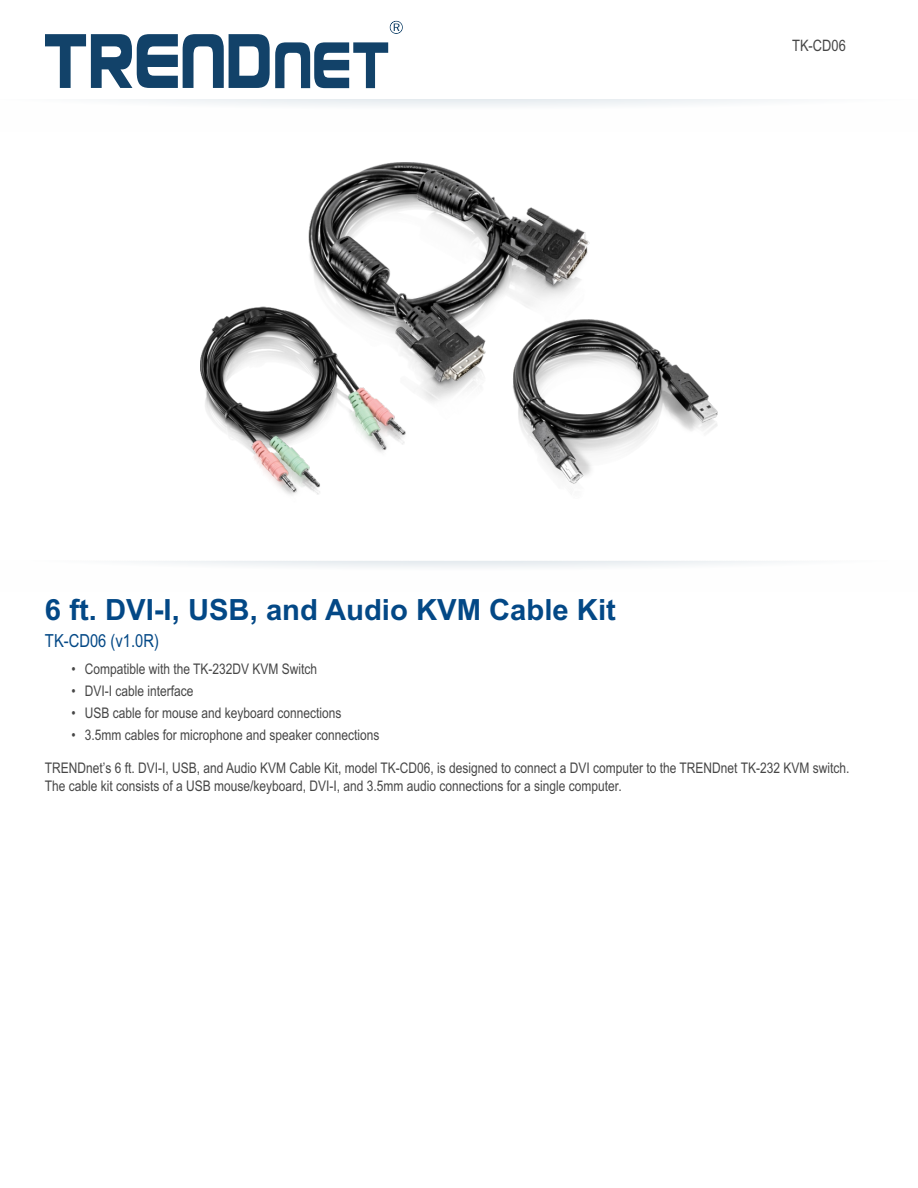
<style>
.page{position:relative;width:918px;height:1188px;background:#fff}
.page>*{position:absolute;margin:0;border:0;box-sizing:border-box;transform-origin:0 0}
.t1{font:700 29.25px "Arial";color:#034886}
.t2{font:18px "Arial Narrow";color:#034886}
.t3{font:15.75px "Arial Narrow";color:#464646}
.t4{font:14.7px/18px "Arial Narrow";color:#464646}
</style>
<div class="page">
<img style="left:200px;top:163px;width:518px;height:332px">
<div style="left:0;top:99px;width:918px;height:32px;background:linear-gradient(to bottom,#f7f9fa,#fff)"></div>
<svg style="left:142px;top:561px;width:638px;height:7px"></svg>
<svg style="left:45px;top:21px;width:358px;height:67px"></svg>
<p class="t3" style="left:792px;top:39px;width:55px">TK-CD06</p>
<h1 class="t1" style="left:45px;top:598px;width:572px">6 ft. DVI-I, USB, and Audio KVM Cable Kit</h1>
<p class="t2" style="left:45px;top:634px;width:115px">TK-CD06 (v1.0R)</p>
<p class="t4" style="left:72px;top:661px;width:247px">• Compatible with the TK-232DV KVM Switch</p>
<p class="t4" style="left:72px;top:683px;width:123px">• DVI-I cable interface</p>
<p class="t4" style="left:72px;top:705px;width:271px">• USB cable for mouse and keyboard connections</p>
<p class="t4" style="left:72px;top:727px;width:309px">• 3.5mm cables for microphone and speaker connections</p>
<p class="t4" style="left:45px;top:760px;width:806px">TRENDnet’s 6 ft. DVI-I, USB, and Audio KVM Cable Kit, model TK-CD06, is designed to connect a DVI computer to the TRENDnet TK-232 KVM switch.<br>The cable kit consists of a USB mouse/keyboard, DVI-I, and 3.5mm audio connections for a single computer.</p>
</div>
